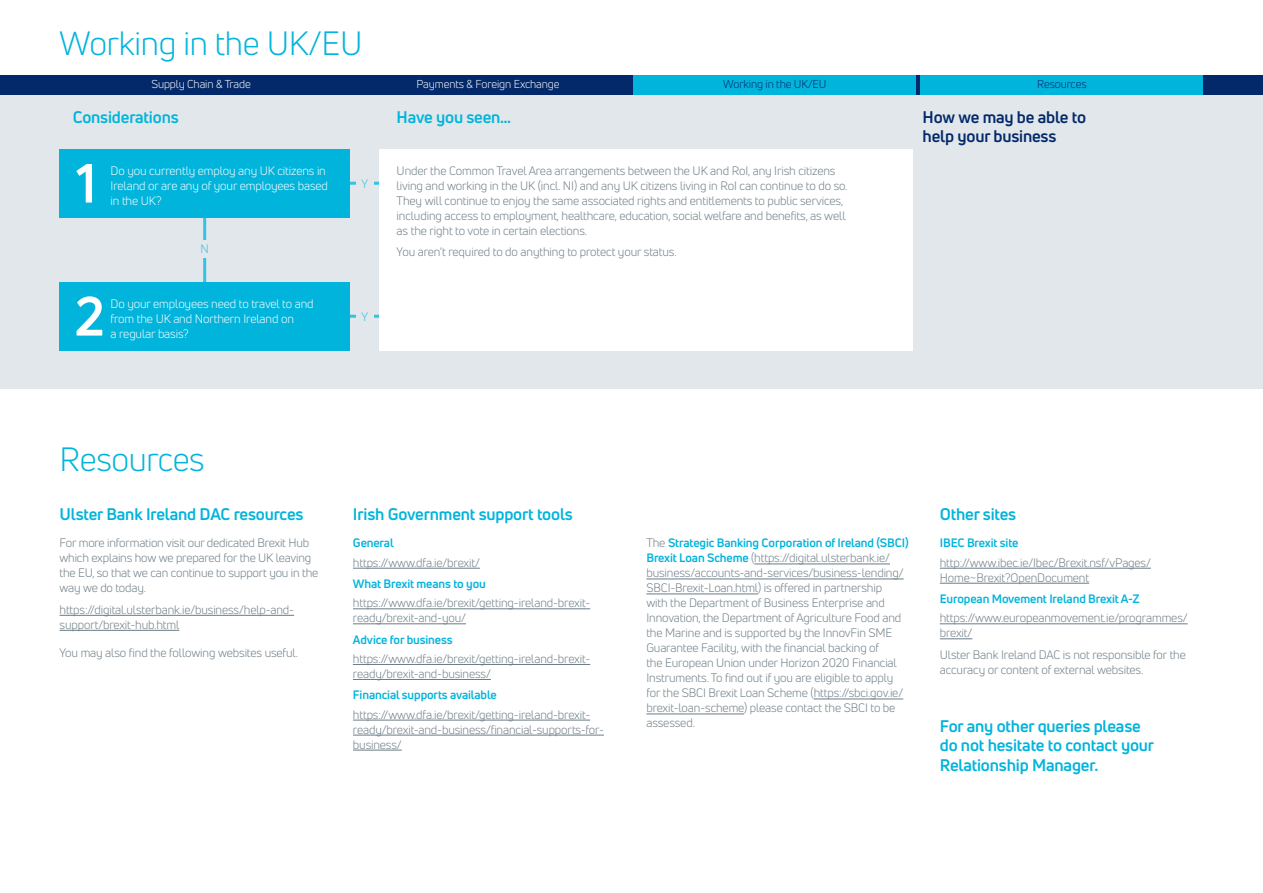
<style>
.page{position:relative;width:1263px;height:893px;background:#fff}
.page>*{position:absolute;margin:0;border:0;box-sizing:border-box;transform-origin:0 0}
.t1{font:700 54px "Uni Neue";color:#fff}
.t2{font:33px "Uni Neue";letter-spacing:-.01em;color:#00b4dc}
.t3{font:700 16.5px/19.5px "Uni Neue";letter-spacing:-.01em;color:#00b4dc}
.t4{font:700 16.5px/19.5px "Uni Neue";letter-spacing:-.01em;color:#03296a}
.t5{font:12px/15px "Uni Neue";letter-spacing:-.01em;color:#6b7b84}
.t6{font:12px/15px "Uni Neue";letter-spacing:-.01em;color:#fff}
.t7{font:700 12px "Uni Neue";letter-spacing:-.01em;color:#00b4dc}
.t8{font:12px "Uni Neue";color:#35c3e3}
.t9{font:11.25px "Uni Neue";letter-spacing:-.01em;color:#fff}
.t10{font:11.25px "Uni Neue";letter-spacing:-.01em;color:#03296a}
.s1{font-weight:700;color:#00b4dc}
</style>
<div class="page">
<svg style="left:0;top:75px;width:1263px;height:21px;fill:#03296a"></svg>
<div style="left:56px;top:76px;width:291px;height:19px;background:#03296a"></div>
<div style="left:342px;top:76px;width:292px;height:19px;background:#03296a"></div>
<div style="left:634px;top:76px;width:282px;height:19px;background:#00b4dc"></div>
<div style="left:920px;top:76px;width:283px;height:19px;background:#00b4dc"></div>
<div style="left:0;top:96px;width:1263px;height:293px;background:#e1e7ea"></div>
<hr style="left:350px;top:182px;width:30px;height:3px;background:#35c3e3">
<div style="left:356px;top:175px;width:17px;height:17px;background:#e1e7ea"></div>
<hr style="left:350px;top:315px;width:30px;height:3px;background:#35c3e3">
<div style="left:356px;top:308px;width:17px;height:17px;background:#e1e7ea"></div>
<hr style="left:203px;top:174px;width:3px;height:149px;background:#35c3e3">
<div style="left:196px;top:240px;width:17px;height:17px;background:#e1e7ea"></div>
<div style="left:380px;top:149px;width:533px;height:201px;background:#fff"></div>
<div style="left:60px;top:149px;width:290px;height:69px;background:#00b4dc"></div>
<div style="left:60px;top:282px;width:290px;height:69px;background:#00b4dc"></div>
<hr style="left:60px;top:615px;width:234px;height:1px;background:#6b7b84">
<hr style="left:60px;top:630px;width:119px;height:1px;background:#6b7b84">
<hr style="left:353px;top:568px;width:127px;height:1px;background:#6b7b84">
<hr style="left:353px;top:608px;width:237px;height:1px;background:#6b7b84">
<hr style="left:353px;top:623px;width:113px;height:1px;background:#6b7b84">
<hr style="left:353px;top:664px;width:237px;height:1px;background:#6b7b84">
<hr style="left:353px;top:679px;width:138px;height:1px;background:#6b7b84">
<hr style="left:353px;top:720px;width:237px;height:1px;background:#6b7b84">
<hr style="left:353px;top:735px;width:251px;height:1px;background:#6b7b84">
<hr style="left:353px;top:750px;width:49px;height:1px;background:#6b7b84">
<hr style="left:754px;top:564px;width:136px;height:1px;background:#6b7b84">
<hr style="left:646px;top:579px;width:257px;height:1px;background:#6b7b84">
<hr style="left:646px;top:594px;width:112px;height:1px;background:#6b7b84">
<hr style="left:814px;top:699px;width:89px;height:1px;background:#6b7b84">
<hr style="left:646px;top:714px;width:98px;height:1px;background:#6b7b84">
<hr style="left:940px;top:568px;width:211px;height:1px;background:#6b7b84">
<hr style="left:940px;top:583px;width:149px;height:1px;background:#6b7b84">
<hr style="left:940px;top:623px;width:248px;height:1px;background:#6b7b84">
<hr style="left:940px;top:638px;width:32px;height:1px;background:#6b7b84">
<h2 class="t2" style="left:60px;top:23px;width:304px">Working in the UK/EU</h2>
<p class="t9" style="left:151px;top:77px;width:101px">Supply Chain &amp; Trade</p>
<p class="t9" style="left:416px;top:77px;width:145px">Payments &amp; Foreign Exchange</p>
<p class="t10" style="left:723px;top:77px;width:105px">Working in the UK/EU</p>
<p class="t10" style="left:1037px;top:77px;width:51px">Resources</p>
<h3 class="t3" style="left:73px;top:107px;width:108px">Considerations</h3>
<h3 class="t3" style="left:397px;top:107px;width:116px">Have you seen…</h3>
<h3 class="t4" style="left:923px;top:107px;width:165px">How we may be able to help your business</h3>
<h1 class="t1" style="left:76px;top:149px;width:22px">1</h1>
<p class="t6" style="left:111px;top:163px;width:219px">Do you currently employ any UK citizens in<br>Ireland or are any of your employees based in the UK?</p>
<p class="t8" style="left:200px;top:242px;width:10px">N</p>
<h1 class="t1" style="left:75px;top:282px;width:32px">2</h1>
<p class="t6" style="left:111px;top:296px;width:205px">Do your employees need to travel to and from the UK and Northern Ireland on<br>a regular basis?</p>
<p class="t8" style="left:362px;top:176px;width:8px">Y</p>
<p class="t8" style="left:362px;top:309px;width:8px">Y</p>
<p class="t5" style="left:397px;top:163px;width:452px">Under the Common Travel Area arrangements between the UK and RoI, any Irish citizens living and working in the UK (incl. NI) and any UK citizens living in RoI can continue to do so.<br>They will continue to enjoy the same associated rights and entitlements to public services, including access to employment, healthcare, education, social welfare and benefits, as well as the right to vote in certain elections.</p>
<p class="t5" style="left:397px;top:244px;width:281px">You aren’t required to do anything to protect your status.</p>
<h2 class="t2" style="left:60px;top:440px;width:147px">Resources</h2>
<h3 class="t3" style="left:60px;top:504px;width:246px">Ulster Bank Ireland DAC resources</h3>
<p class="t5" style="left:60px;top:536px;width:260px">For more information visit our dedicated Brexit Hub which explains how we prepared for the UK leaving the EU, so that we can continue to support you in the way we do today.</p>
<p class="t5" style="left:60px;top:602px;width:236px">https://digital.ulsterbank.ie/business/help-and&shy;support/brexit-hub.html</p>
<p class="t5" style="left:60px;top:645px;width:240px">You may also find the following websites useful.</p>
<h3 class="t3" style="left:353px;top:504px;width:221px">Irish Government support tools</h3>
<p class="t7" style="left:353px;top:536px;width:42px">General</p>
<p class="t5" style="left:353px;top:555px;width:128px">https://www.dfa.ie/brexit/</p>
<p class="t7" style="left:353px;top:576px;width:134px">What Brexit means to you</p>
<p class="t5" style="left:353px;top:595px;width:239px">https://www.dfa.ie/brexit/getting-ireland-brexit&shy;ready/brexit-and-you/</p>
<p class="t7" style="left:353px;top:632px;width:101px">Advice for business</p>
<p class="t5" style="left:353px;top:651px;width:239px">https://www.dfa.ie/brexit/getting-ireland-brexit&shy;ready/brexit-and-business/</p>
<p class="t7" style="left:353px;top:687px;width:145px">Financial supports available</p>
<p class="t5" style="left:353px;top:707px;width:252px">https://www.dfa.ie/brexit/getting-ireland-brexit&shy;ready/brexit-and-business/financial-supports-for&shy;business/</p>
<p class="t5" style="left:646px;top:536px;width:264px">The <span class="s1">Strategic Banking Corporation of Ireland (SBCI)<br>Brexit Loan Scheme</span> (https://digital.ulsterbank.ie/ business/accounts-and-services/business-lending/ SBCI-Brexit-Loan.html) is offered in partnership<br>with the Department of Business Enterprise and Innovation, the Department of Agriculture Food and the Marine and is supported by the InnovFin SME Guarantee Facility, with the financial backing of<br>the European Union under Horizon 2020 Financial Instruments. To find out if you are eligible to apply for the SBCI Brexit Loan Scheme (https://sbci.gov.ie/ brexit-loan-scheme) please contact the SBCI to be assessed.</p>
<h3 class="t3" style="left:940px;top:504px;width:78px">Other sites</h3>
<p class="t7" style="left:940px;top:536px;width:80px">IBEC Brexit site</p>
<p class="t5" style="left:940px;top:555px;width:213px">http://www.ibec.ie/Ibec/Brexit.nsf/vPages/<br>Home~Brexit?OpenDocument</p>
<p class="t7" style="left:940px;top:591px;width:201px">European Movement Ireland Brexit A-Z</p>
<p class="t5" style="left:940px;top:610px;width:249px">https://www.europeanmovement.ie/programmes/ brexit/</p>
<p class="t5" style="left:940px;top:647px;width:248px">Ulster Bank Ireland DAC is not responsible for the accuracy or content of external websites.</p>
<h3 class="t3" style="left:940px;top:716px;width:216px">For any other queries please do not hesitate to contact your<br>Relationship Manager.</h3>
</div>
